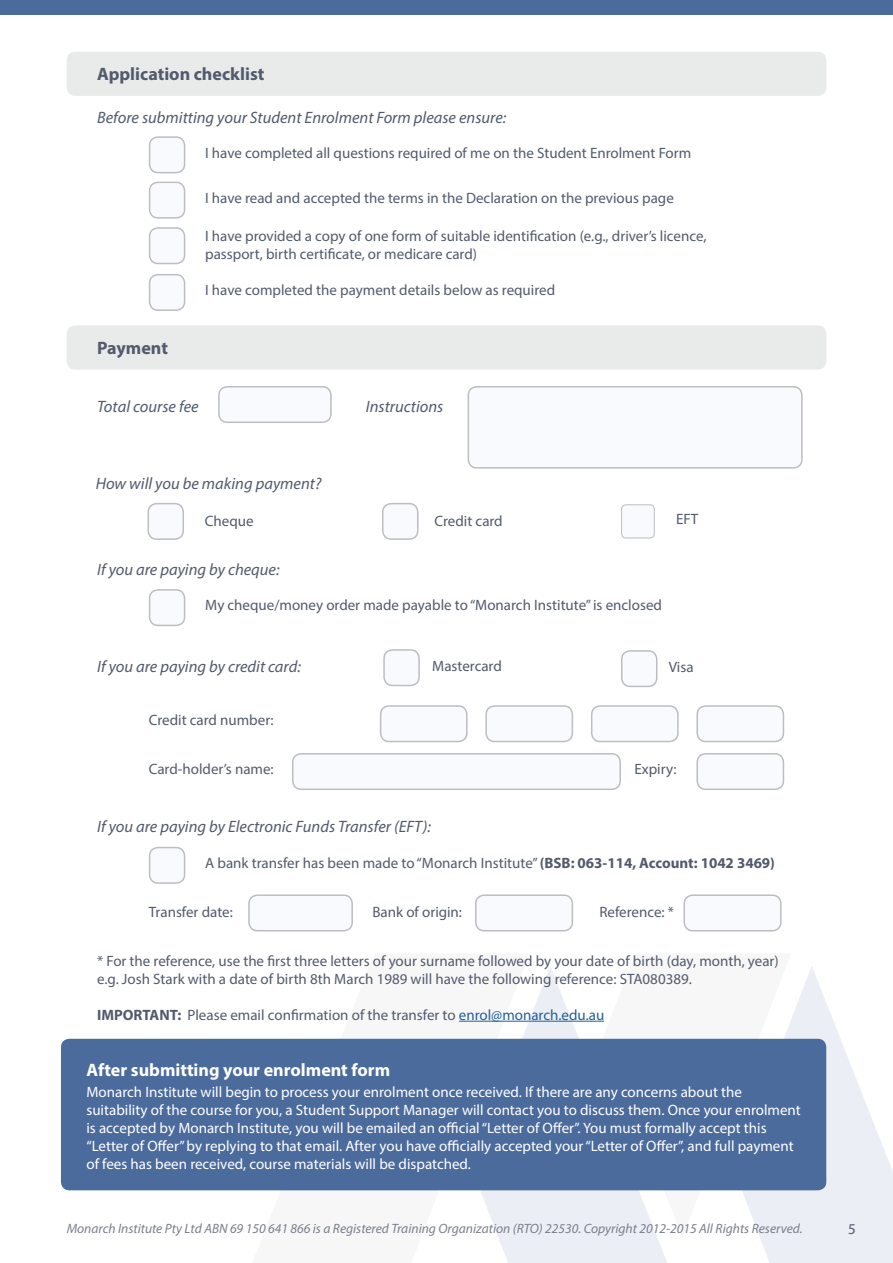
<style>
.page{position:relative;width:893px;height:1263px;background:#fff}
.page>*{position:absolute;margin:0;border:0;box-sizing:border-box;transform-origin:0 0}
.t1{font:700 18px "Myriad Pro";color:#fff}
.t2{font:700 18px "Myriad Pro";color:#525b6c}
.t3{font:italic 16.5px "Myriad Pro";color:#525b6c}
.t4{font:15px/18px "Myriad Pro";color:#525b6c}
.t5{font:15px/18px "Myriad Pro";color:#fff}
.t6{font:italic 13.5px "Myriad Pro";color:#7b7f8d}
.s1{font-weight:700}
.s2{color:#215e9e}
</style>
<div class="page">
<div style="left:0;top:0;width:893px;height:15px;background:#4b6b9d"></div>
<svg style="left:250px;top:1020px;width:222px;height:171px"></svg>
<svg style="left:472px;top:967px;width:195px;height:296px;fill:#ebeef4"></svg>
<svg style="left:603px;top:967px;width:131px;height:270px"></svg>
<svg style="left:734px;top:967px;width:159px;height:296px;fill:#ebeef4"></svg>
<div style="left:67px;top:52px;width:759px;height:44px;background:#e9eaea;border-radius:9px"></div>
<div style="left:67px;top:325px;width:759px;height:45px;background:#e9eaea;border-radius:9px"></div>
<div style="left:61px;top:1039px;width:765px;height:151px;background:#4b6b9d;border-radius:9px"></div>
<hr style="left:459px;top:1021px;width:145px;height:1px;background:#215e9e">
<div style="left:150px;top:137px;width:35px;height:36px;background:#f8fafd;border-radius:9px"></div>
<div style="left:149px;top:136px;width:36px;height:37px;border:2px solid #bcbec1;border-radius:9px"></div>
<div style="left:150px;top:590px;width:35px;height:35px;background:#f8fafd;border-radius:9px"></div>
<div style="left:149px;top:589px;width:36px;height:37px;border:2px solid #bcbec1;border-radius:9px"></div>
<div style="left:150px;top:847px;width:35px;height:36px;background:#f8fafd;border-radius:9px"></div>
<div style="left:149px;top:847px;width:36px;height:37px;border:2px solid #bcbec1;border-radius:9px"></div>
<div style="left:150px;top:182px;width:35px;height:36px;background:#f8fafd;border-radius:9px"></div>
<div style="left:149px;top:182px;width:36px;height:37px;border:2px solid #bcbec1;border-radius:9px"></div>
<div style="left:150px;top:275px;width:35px;height:35px;background:#f8fafd;border-radius:9px"></div>
<div style="left:149px;top:274px;width:36px;height:37px;border:2px solid #bcbec1;border-radius:9px"></div>
<div style="left:150px;top:228px;width:35px;height:35px;background:#f8fafd;border-radius:9px"></div>
<div style="left:149px;top:227px;width:36px;height:37px;border:2px solid #bcbec1;border-radius:9px"></div>
<div style="left:148px;top:504px;width:35px;height:35px;background:#f8fafd;border-radius:9px"></div>
<div style="left:148px;top:503px;width:36px;height:37px;border:2px solid #bcbec1;border-radius:9px"></div>
<div style="left:384px;top:650px;width:35px;height:35px;background:#f8fafd;border-radius:9px"></div>
<div style="left:383px;top:649px;width:37px;height:37px;border:2px solid #bcbec1;border-radius:9px"></div>
<div style="left:219px;top:387px;width:112px;height:35px;background:#f8fafd;border-radius:9px"></div>
<div style="left:218px;top:386px;width:114px;height:37px;border:2px solid #bcbec1;border-radius:9px"></div>
<div style="left:468px;top:387px;width:334px;height:81px;background:#f8fafd;border-radius:9px"></div>
<div style="left:468px;top:386px;width:335px;height:83px;border:2px solid #bcbec1;border-radius:9px"></div>
<div style="left:381px;top:706px;width:86px;height:35px;background:#f8fafd;border-radius:9px"></div>
<div style="left:380px;top:705px;width:88px;height:37px;border:2px solid #bcbec1;border-radius:9px"></div>
<div style="left:592px;top:706px;width:86px;height:35px;background:#f8fafd;border-radius:9px"></div>
<div style="left:591px;top:705px;width:88px;height:37px;border:2px solid #bcbec1;border-radius:9px"></div>
<div style="left:486px;top:706px;width:86px;height:35px;background:#f8fafd;border-radius:9px"></div>
<div style="left:485px;top:705px;width:88px;height:37px;border:2px solid #bcbec1;border-radius:9px"></div>
<div style="left:697px;top:706px;width:86px;height:35px;background:#f8fafd;border-radius:9px"></div>
<div style="left:696px;top:705px;width:88px;height:37px;border:2px solid #bcbec1;border-radius:9px"></div>
<div style="left:293px;top:754px;width:327px;height:35px;background:#f8fafd;border-radius:9px"></div>
<div style="left:292px;top:753px;width:329px;height:37px;border:2px solid #bcbec1;border-radius:9px"></div>
<div style="left:697px;top:754px;width:86px;height:35px;background:#f8fafd;border-radius:9px"></div>
<div style="left:696px;top:753px;width:88px;height:37px;border:2px solid #bcbec1;border-radius:9px"></div>
<div style="left:249px;top:895px;width:103px;height:36px;background:#f8fafd;border-radius:9px"></div>
<div style="left:248px;top:894px;width:105px;height:37px;border:2px solid #bcbec1;border-radius:9px"></div>
<div style="left:476px;top:895px;width:96px;height:36px;background:#f8fafd;border-radius:9px"></div>
<div style="left:475px;top:894px;width:98px;height:37px;border:2px solid #bcbec1;border-radius:9px"></div>
<div style="left:684px;top:895px;width:97px;height:36px;background:#f8fafd;border-radius:9px"></div>
<div style="left:683px;top:894px;width:99px;height:37px;border:2px solid #bcbec1;border-radius:9px"></div>
<div style="left:383px;top:504px;width:35px;height:35px;background:#f8fafd;border-radius:9px"></div>
<div style="left:382px;top:503px;width:36px;height:37px;border:2px solid #bcbec1;border-radius:9px"></div>
<div style="left:622px;top:505px;width:32px;height:33px;background:#f8fafd;border-radius:4px"></div>
<div style="left:621px;top:504px;width:34px;height:34px;border:1px solid #bcbec1;border-radius:4px"></div>
<div style="left:622px;top:651px;width:35px;height:35px;background:#f8fafd;border-radius:9px"></div>
<div style="left:621px;top:650px;width:36px;height:37px;border:2px solid #bcbec1;border-radius:9px"></div>
<p class="t2" style="left:97px;top:63px;width:169px">Application checklist</p>
<p class="t3" style="left:97px;top:107px;width:411px">Before submitting your Student Enrolment Form please ensure:</p>
<p class="t4" style="left:205px;top:143px;width:488px">I have completed all questions required of me on the Student Enrolment Form</p>
<p class="t4" style="left:205px;top:189px;width:470px">I have read and accepted the terms in the Declaration on the previous page</p>
<p class="t4" style="left:205px;top:227px;width:503px">I have provided a copy of one form of suitable identification (e.g., driver’s licence, passport, birth certificate, or medicare card)</p>
<p class="t2" style="left:97px;top:336px;width:72px">Payment</p>
<p class="t4" style="left:205px;top:281px;width:351px">I have completed the payment details below as required</p>
<p class="t3" style="left:97px;top:396px;width:103px">Total course fee</p>
<p class="t3" style="left:366px;top:396px;width:79px">Instructions</p>
<p class="t3" style="left:96px;top:473px;width:227px">How will you be making payment?</p>
<p class="t4" style="left:205px;top:511px;width:50px">Cheque</p>
<p class="t4" style="left:435px;top:511px;width:70px">Credit card</p>
<p class="t3" style="left:97px;top:559px;width:184px">If you are paying by cheque:</p>
<p class="t4" style="left:205px;top:596px;width:458px">My cheque/money order made payable to “Monarch Institute” is enclosed</p>
<p class="t4" style="left:676px;top:510px;width:24px">EFT</p>
<p class="t3" style="left:97px;top:657px;width:205px">If you are paying by credit card:</p>
<p class="t4" style="left:149px;top:711px;width:126px">Credit card number:</p>
<p class="t4" style="left:149px;top:759px;width:126px">Card-holder’s name:</p>
<p class="t4" style="left:432px;top:656px;width:71px">Mastercard</p>
<p class="t3" style="left:97px;top:816px;width:336px">If you are paying by Electronic Funds Transfer (EFT):</p>
<p class="t4" style="left:669px;top:658px;width:26px">Visa</p>
<p class="t4" style="left:634px;top:759px;width:44px">Expiry:</p>
<p class="t4" style="left:205px;top:854px;width:571px">A bank transfer has been made to “Monarch Institute” <span class="s1">(BSB: 063-114, Account: 1042 3469)</span></p>
<p class="t4" style="left:149px;top:903px;width:86px">Transfer date:</p>
<p class="t4" style="left:372px;top:903px;width:91px">Bank of origin:</p>
<p class="t4" style="left:599px;top:903px;width:76px">Reference: *</p>
<p class="t4" style="left:97px;top:951px;width:683px">* For the reference, use the first three letters of your surname followed by your date of birth (day, month, year) e.g. Josh Stark with a date of birth 8th March 1989 will have the following reference: STA080389.</p>
<p class="t4" style="left:97px;top:1005px;width:509px"><span class="s1">IMPORTANT:</span> Please email confirmation of the transfer to <span class="s2">enrol@monarch.edu.au</span></p>
<p class="t1" style="left:86px;top:1058px;width:305px">After submitting your enrolment form</p>
<p class="t5" style="left:86px;top:1083px;width:716px">Monarch Institute will begin to process your enrolment once received. If there are any concerns about the suitability of the course for you, a Student Support Manager will contact you to discuss them. Once your enrolment is accepted by Monarch Institute, you will be emailed an official “Letter of Offer”. You must formally accept this “Letter of Offer” by replying to that email. After you have officially accepted your “Letter of Offer”, and full payment of fees has been received, course materials will be dispatched.</p>
<p class="t6" style="left:67px;top:1219px;width:737px">Monarch Institute Pty Ltd ABN 69 150 641 866 is a Registered Training Organization (RTO) 22530. Copyright 2012-2015 All Rights Reserved.</p>
<p class="t4" style="left:848px;top:1219px;width:9px">5</p>
</div>
